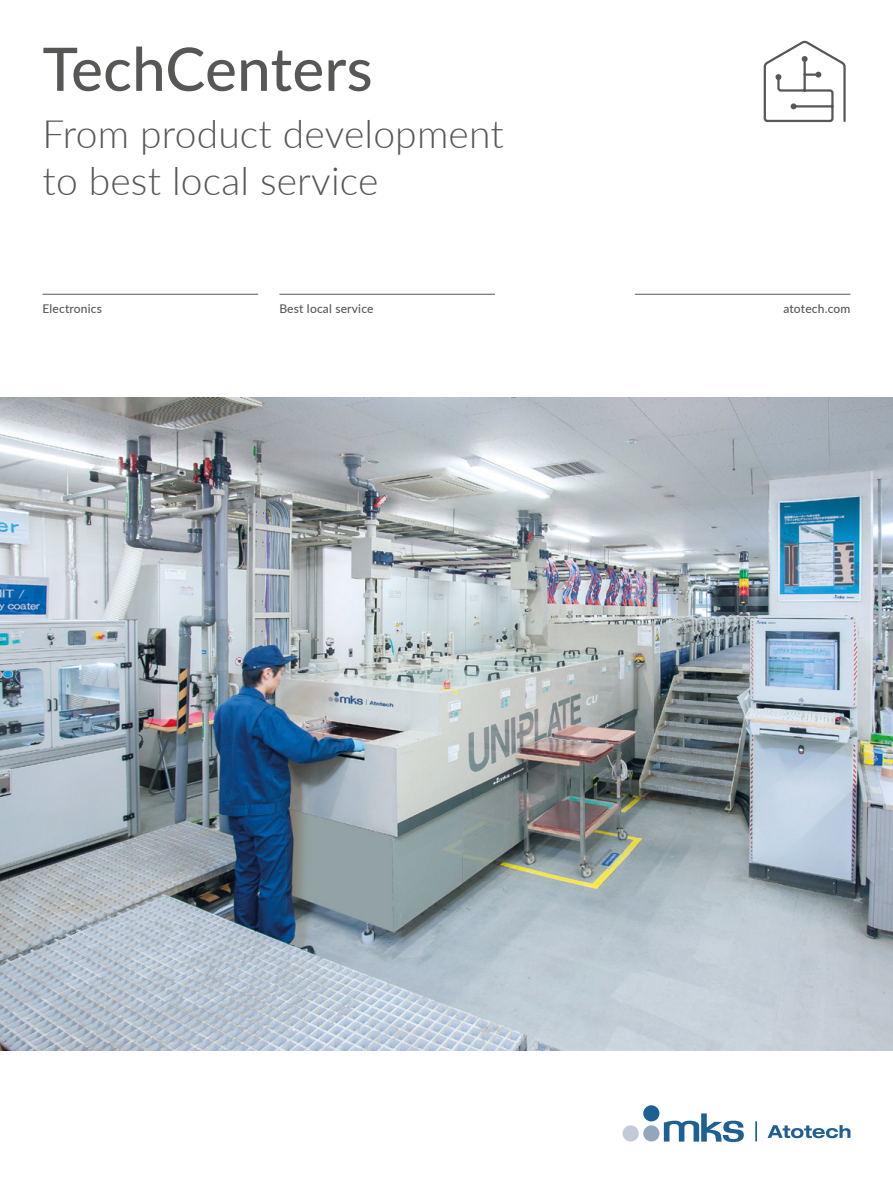
<style>
.page{position:relative;width:893px;height:1191px;background:#fff}
.page>*{position:absolute;margin:0;border:0;box-sizing:border-box;transform-origin:0 0}
.t1{font:500 60px "Lato";color:#575756}
.t2{font:300 39px/46.8px "Lato";letter-spacing:.005em;color:#575756}
.t3{font:500 12px "Lato";letter-spacing:.015em;color:#575756}
</style>
<div class="page">
<hr style="left:635px;top:294px;width:215px;height:1px;background:#575756">
<hr style="left:43px;top:294px;width:215px;height:1px;background:#575756">
<hr style="left:279px;top:294px;width:216px;height:1px;background:#575756">
<svg style="left:763px;top:40px;width:83px;height:83px"></svg>
<img style="left:0;top:397px;width:893px;height:653px">
<svg style="left:767px;top:1125px;width:83px;height:13px"></svg>
<div style="left:643px;top:1105px;width:16px;height:16px;background:#1f6092;border-radius:50%"></div>
<div style="left:643px;top:1125px;width:16px;height:16px;background:#95a6bc;border-radius:50%"></div>
<div style="left:623px;top:1125px;width:16px;height:16px;background:#c1cad6;border-radius:50%"></div>
<svg style="left:664px;top:1113px;width:80px;height:29px"></svg>
<hr style="left:755px;top:1121px;width:2px;height:20px;background:#1f6092">
<h1 class="t1" style="left:43px;top:26px;width:332px">TechCenters</h1>
<p class="t2" style="left:43px;top:109px;width:463px">From product development to best local service</p>
<p class="t3" style="left:43px;top:300px;width:61px">Electronics</p>
<p class="t3" style="left:279px;top:300px;width:96px">Best local service</p>
<p class="t3" style="left:783px;top:300px;width:69px">atotech.com</p>
</div>
